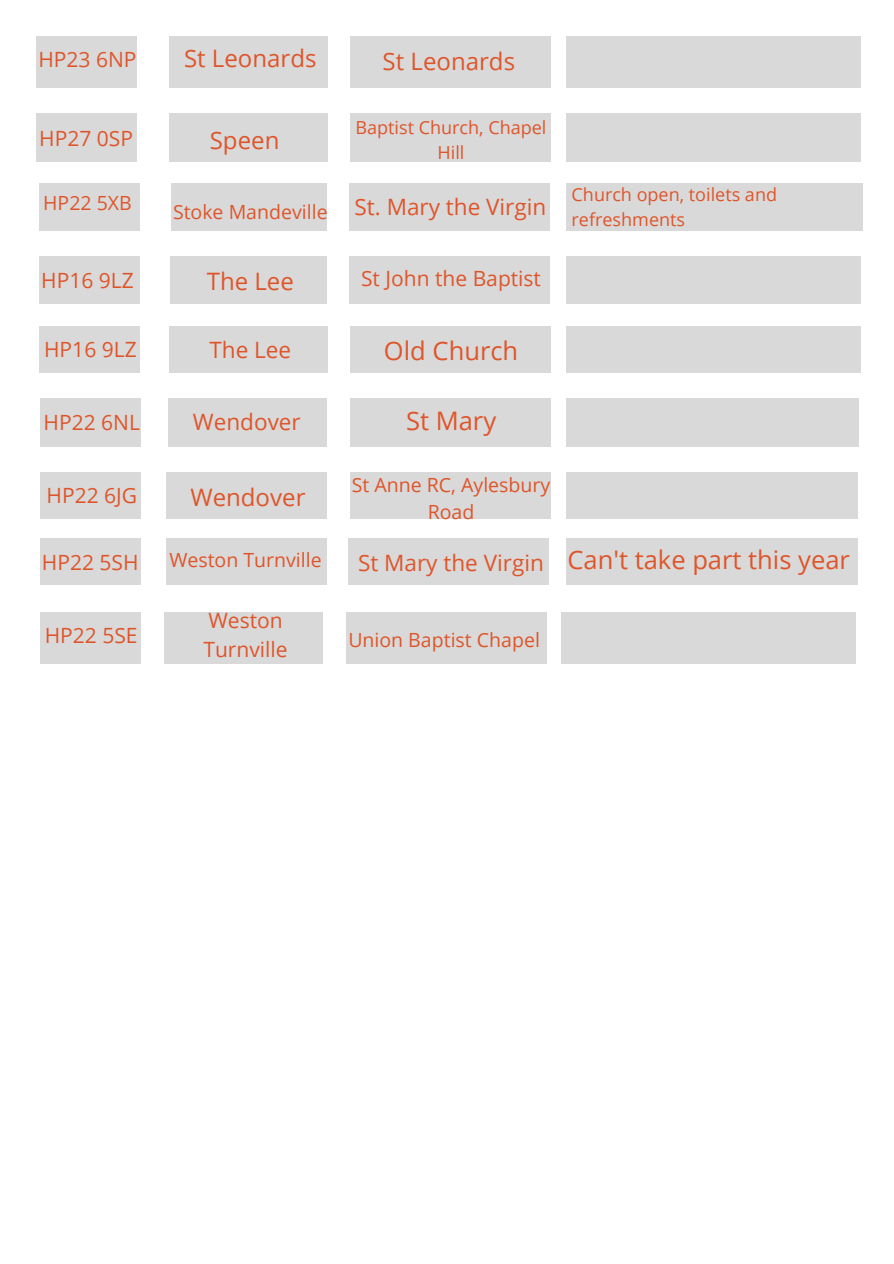
<style>
.page{position:relative;width:894px;height:1264px;background:#fff}
.page>*{position:absolute;margin:0;border:0;box-sizing:border-box;transform-origin:0 0}
.t1{font:25.5px "Open Sans";color:#df552a}
.t2{font:24px "Open Sans";color:#df552a}
.t3{font:22.5px "Open Sans";color:#df552a}
.t4{font:21px/29.2px "Open Sans";color:#df552a}
.t5{font:19.5px/27px "Open Sans";color:#df552a;text-align:center}
.t6{font:18px/24.8px "Open Sans";color:#df552a;text-align:center}
</style>
<div class="page">
<div style="left:36px;top:36px;width:101px;height:52px;background:#d9d9d9"></div>
<div style="left:168px;top:36px;width:159px;height:52px;background:#d9d9d9"></div>
<div style="left:350px;top:36px;width:201px;height:52px;background:#d9d9d9"></div>
<div style="left:565px;top:36px;width:294px;height:52px;background:#d9d9d9"></div>
<div style="left:36px;top:114px;width:101px;height:48px;background:#d9d9d9"></div>
<div style="left:168px;top:114px;width:159px;height:48px;background:#d9d9d9"></div>
<div style="left:350px;top:114px;width:201px;height:48px;background:#d9d9d9"></div>
<div style="left:565px;top:114px;width:294px;height:48px;background:#d9d9d9"></div>
<div style="left:39px;top:184px;width:100px;height:47px;background:#d9d9d9"></div>
<div style="left:171px;top:184px;width:156px;height:47px;background:#d9d9d9"></div>
<div style="left:349px;top:184px;width:201px;height:47px;background:#d9d9d9"></div>
<div style="left:565px;top:184px;width:297px;height:47px;background:#d9d9d9"></div>
<div style="left:39px;top:256px;width:100px;height:48px;background:#d9d9d9"></div>
<div style="left:170px;top:256px;width:156px;height:48px;background:#d9d9d9"></div>
<div style="left:349px;top:256px;width:201px;height:48px;background:#d9d9d9"></div>
<div style="left:565px;top:256px;width:294px;height:48px;background:#d9d9d9"></div>
<div style="left:39px;top:326px;width:100px;height:46px;background:#d9d9d9"></div>
<div style="left:168px;top:326px;width:159px;height:46px;background:#d9d9d9"></div>
<div style="left:350px;top:326px;width:201px;height:46px;background:#d9d9d9"></div>
<div style="left:565px;top:326px;width:294px;height:46px;background:#d9d9d9"></div>
<div style="left:41px;top:398px;width:100px;height:48px;background:#d9d9d9"></div>
<div style="left:168px;top:398px;width:159px;height:48px;background:#d9d9d9"></div>
<div style="left:350px;top:398px;width:201px;height:48px;background:#d9d9d9"></div>
<div style="left:565px;top:398px;width:293px;height:48px;background:#d9d9d9"></div>
<div style="left:41px;top:472px;width:100px;height:46px;background:#d9d9d9"></div>
<div style="left:166px;top:472px;width:160px;height:46px;background:#d9d9d9"></div>
<div style="left:350px;top:472px;width:201px;height:46px;background:#d9d9d9"></div>
<div style="left:565px;top:472px;width:292px;height:46px;background:#d9d9d9"></div>
<div style="left:41px;top:539px;width:100px;height:46px;background:#d9d9d9"></div>
<div style="left:166px;top:539px;width:160px;height:46px;background:#d9d9d9"></div>
<div style="left:348px;top:539px;width:201px;height:46px;background:#d9d9d9"></div>
<div style="left:565px;top:539px;width:292px;height:46px;background:#d9d9d9"></div>
<div style="left:40px;top:612px;width:100px;height:52px;background:#d9d9d9"></div>
<div style="left:164px;top:612px;width:158px;height:52px;background:#d9d9d9"></div>
<div style="left:346px;top:612px;width:200px;height:52px;background:#d9d9d9"></div>
<div style="left:561px;top:612px;width:294px;height:52px;background:#d9d9d9"></div>
<p class="t4" style="left:38px;top:44px;width:100px">HP23 6NP</p>
<p class="t2" style="left:184px;top:41px;width:134px">St Leonards</p>
<p class="t2" style="left:382px;top:44px;width:134px">St Leonards</p>
<p class="t4" style="left:39px;top:123px;width:95px">HP27 0SP</p>
<p class="t2" style="left:210px;top:123px;width:71px">Speen</p>
<p class="t6" style="left:355px;top:115px;width:192px">Baptist Church, Chapel<br>Hill</p>
<p class="t5" style="left:43px;top:189px;width:90px">HP22 5XB</p>
<p class="t3" style="left:354px;top:191px;width:193px">St. Mary the Virgin</p>
<p class="t5" style="left:173px;top:198px;width:156px">Stoke Mandeville</p>
<p class="t4" style="left:41px;top:265px;width:94px">HP16 9LZ</p>
<p class="t4" style="left:44px;top:334px;width:94px">HP16 9LZ</p>
<p class="t2" style="left:207px;top:264px;width:89px">The Lee</p>
<p class="t3" style="left:209px;top:334px;width:83px">The Lee</p>
<p class="t4" style="left:361px;top:263px;width:181px">St John the Baptist</p>
<p class="t1" style="left:384px;top:333px;width:136px">Old Church</p>
<p class="t6" style="left:571px;top:182px;width:207px;text-align:left">Church open, toilets and refreshments</p>
<p class="t4" style="left:44px;top:407px;width:98px">HP22 6NL</p>
<p class="t3" style="left:193px;top:406px;width:109px">Wendover</p>
<p class="t1" style="left:406px;top:403px;width:92px">St Mary</p>
<p class="t4" style="left:46px;top:480px;width:92px">HP22 6JG</p>
<p class="t4" style="left:42px;top:547px;width:98px">HP22 5SH</p>
<p class="t2" style="left:190px;top:480px;width:116px">Wendover</p>
<p class="t5" style="left:169px;top:546px;width:154px">Weston Turnville</p>
<p class="t5" style="left:352px;top:470px;width:200px">St Anne RC, Aylesbury<br>Road</p>
<p class="t3" style="left:358px;top:546px;width:187px">St Mary the Virgin</p>
<p class="t1" style="left:567px;top:542px;width:284px">Can't take part this year</p>
<p class="t4" style="left:45px;top:620px;width:94px">HP22 5SE</p>
<p class="t4" style="left:203px;top:605px;width:86px">Weston<br>Turnville</p>
<p class="t5" style="left:348px;top:625px;width:193px">Union Baptist Chapel</p>
</div>
